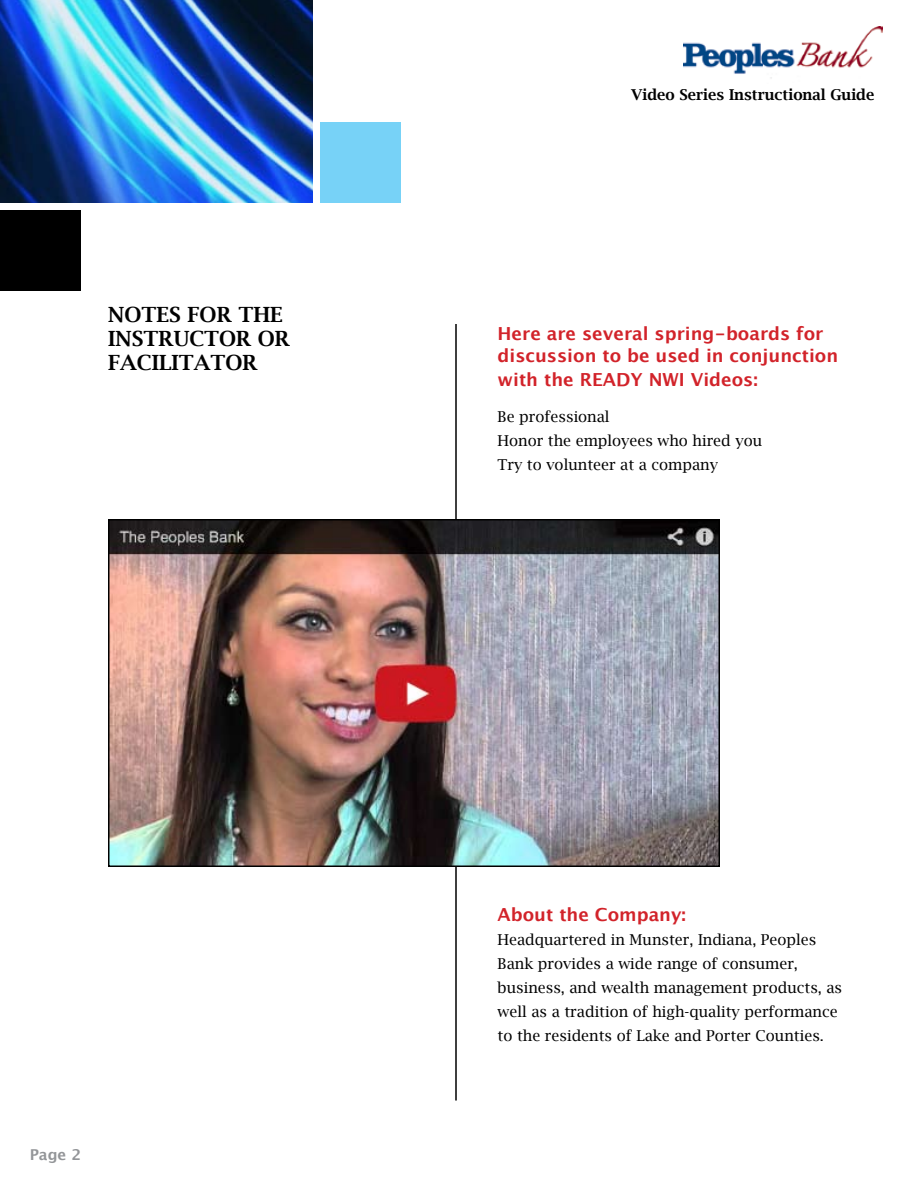
<style>
.page{position:relative;width:918px;height:1188px;background:#fff}
.page>*{position:absolute;margin:0;border:0;box-sizing:border-box;transform-origin:0 0}
.t1{font:600 21px/24px "Lucida Bright";color:#000}
.t2{font:700 18px/21.6px "Lucida Grande";color:#d2232a}
.t3{font:15px/24px "Lucida Bright";color:#000}
.t4{font:600 15px "Lucida Bright";color:#000}
.t5{font:700 15px "Lucida Grande";color:#939598}
</style>
<div class="page">
<img style="left:0;top:0;width:313px;height:203px">
<div style="left:320px;top:122px;width:80px;height:81px;background:#77d2f7"></div>
<div style="left:0;top:210px;width:80px;height:80px;background:#000"></div>
<hr style="left:455px;top:324px;width:2px;height:777px;background:#000">
<img style="left:111px;top:522px;width:606px;height:342px">
<div style="left:108px;top:519px;width:612px;height:348px;border:2px solid #000"></div>
<img style="left:683px;top:27px;width:199px;height:52px">
<h1 class="t1" style="left:108px;top:303px;width:184px">NOTES FOR THE<br>INSTRUCTOR OR<br>FACI</h1>
<h1 class="t1" style="left:159px;top:351px;width:100px">LITATOR</h1>
<p class="t5" style="left:30px;top:1142px;width:53px">Page 2</p>
<p class="t4" style="left:631px;top:86px;width:245px">VIDEO SERIES INSTRUCTIONAL GUIDE</p>
<p class="t2" style="left:498px;top:323px;width:342px">Here are several spring-boards for discussion to be used in conjunction</p>
<p class="t2" style="left:498px;top:368px;width:262px">with the READY NWI Videos:</p>
<p class="t3" style="left:498px;top:404px;width:266px">Be professional<br>Honor the employees who hired you<br>Try to volunteer at a company</p>
<p class="t2" style="left:498px;top:903px;width:190px">About the Company:</p>
<p class="t3" style="left:498px;top:927px;width:346px">Headquartered in Munster, Indiana, Peoples Bank provides a wide range of consumer, business, and wealth management products, as well as a tradition of high-quality performance to the residents of Lake and Porter Counties.</p>
</div>
